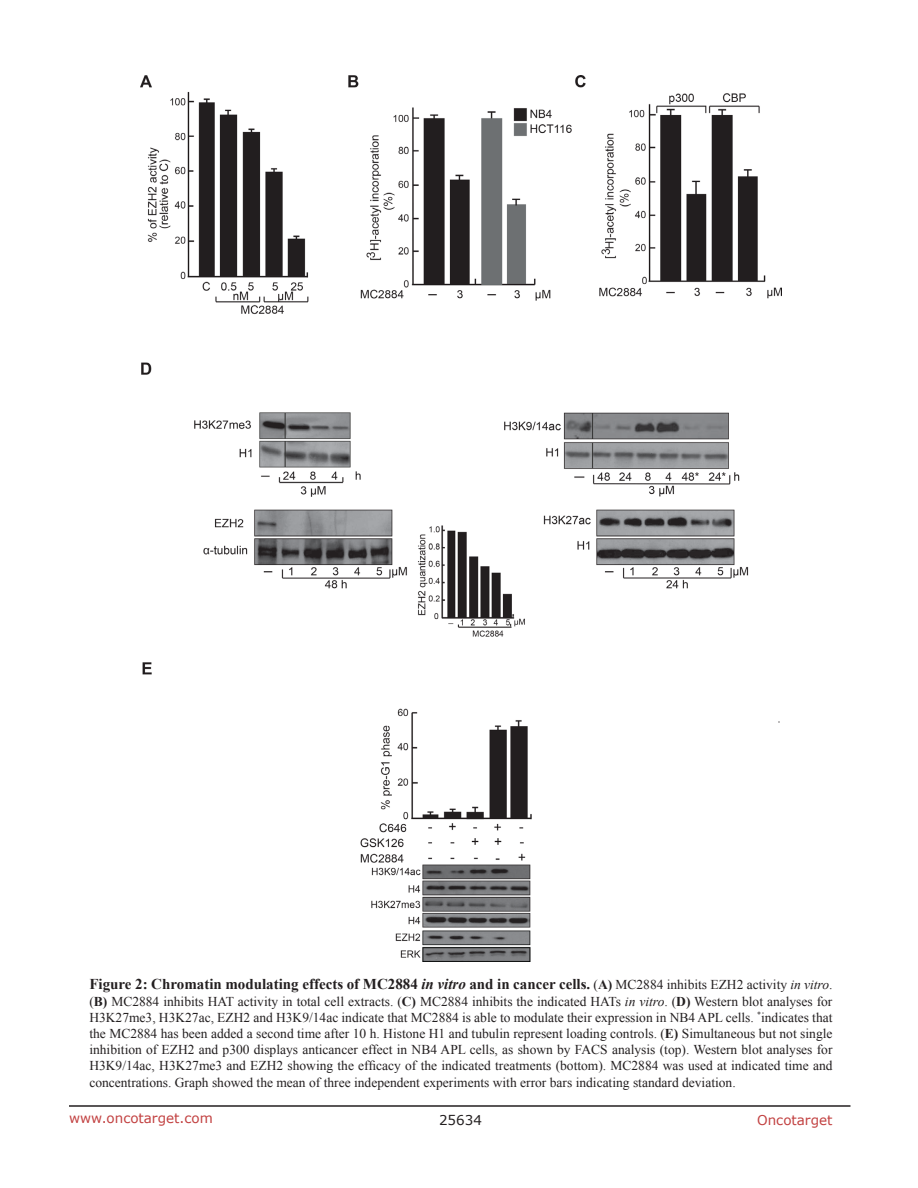
<style>
.page{position:relative;width:918px;height:1188px;background:#fff}
.page>*{position:absolute;margin:0;border:0;box-sizing:border-box;transform-origin:0 0}
.Figuretrx{font:700 15px "Times New Roman";color:#231f20}
.Figuretrx-2{font:13.5px/16.2px "Times New Roman";color:#231f20;text-align:justify}
.t1{font:13.5px "Verdana";color:#c24141}
.t2{font:13.5px "Verdana";color:#231f20}
.s1{font-style:italic}
.s2{font-weight:400;font-size:13.5px}
.s3{font-size:13.5px}
.s4{font-weight:400;font-style:italic;font-size:13.5px}
.s5{font-weight:700}
</style>
<div class="page">
<hr style="left:69px;top:1105px;width:781px;height:2px;background:#231f20">
<img style="left:140px;top:75px;width:642px;height:886px">
<p class="Figuretrx" style="left:89px;top:974px;width:745px">Figure 2: Chromatin modulating effects of MC2884 <span class="s1">in vitro</span> and in cancer cells. <span class="s2">(</span><span class="s3">A)</span> <span class="s2">MC2884 inhibits EZH2 activity</span> <span class="s4">in vitro</span><span class="s2">.</span></p>
<p class="Figuretrx-2" style="left:89px;top:993px;width:745px">(<span class="s5">B)</span> MC2884 inhibits HAT activity in total cell extracts. (<span class="s5">C)</span> MC2884 inhibits the indicated HATs <span class="s1">in vitro</span>. (<span class="s5">D)</span> Western blot analyses for H3K27me3, H3K27ac, EZH2 and H3K9/14ac indicate that MC2884 is able to modulate their expression in NB4 APL cells. <sup>*</sup>indicates that the MC2884 has been added a second time after 10 h. Histone H1 and tubulin represent loading controls. (<span class="s5">E)</span> Simultaneous but not single inhibition of EZH2 and p300 displays anticancer effect in NB4 APL cells, as shown by FACS analysis (top). Western blot analyses for H3K9/14ac, H3K27me3 and EZH2 showing the efficacy of the indicated treatments (bottom). MC2884 was used at indicated time and concentrations. Graph showed the mean of three independent experiments with error bars indicating standard deviation.</p>
<p class="t1" style="left:69px;top:1109px;width:145px">www.oncotarget.com</p>
<p class="t2" style="left:439px;top:1111px;width:44px">25634</p>
<p class="t1" style="left:757px;top:1111px;width:77px">Oncotarget</p>
</div>
